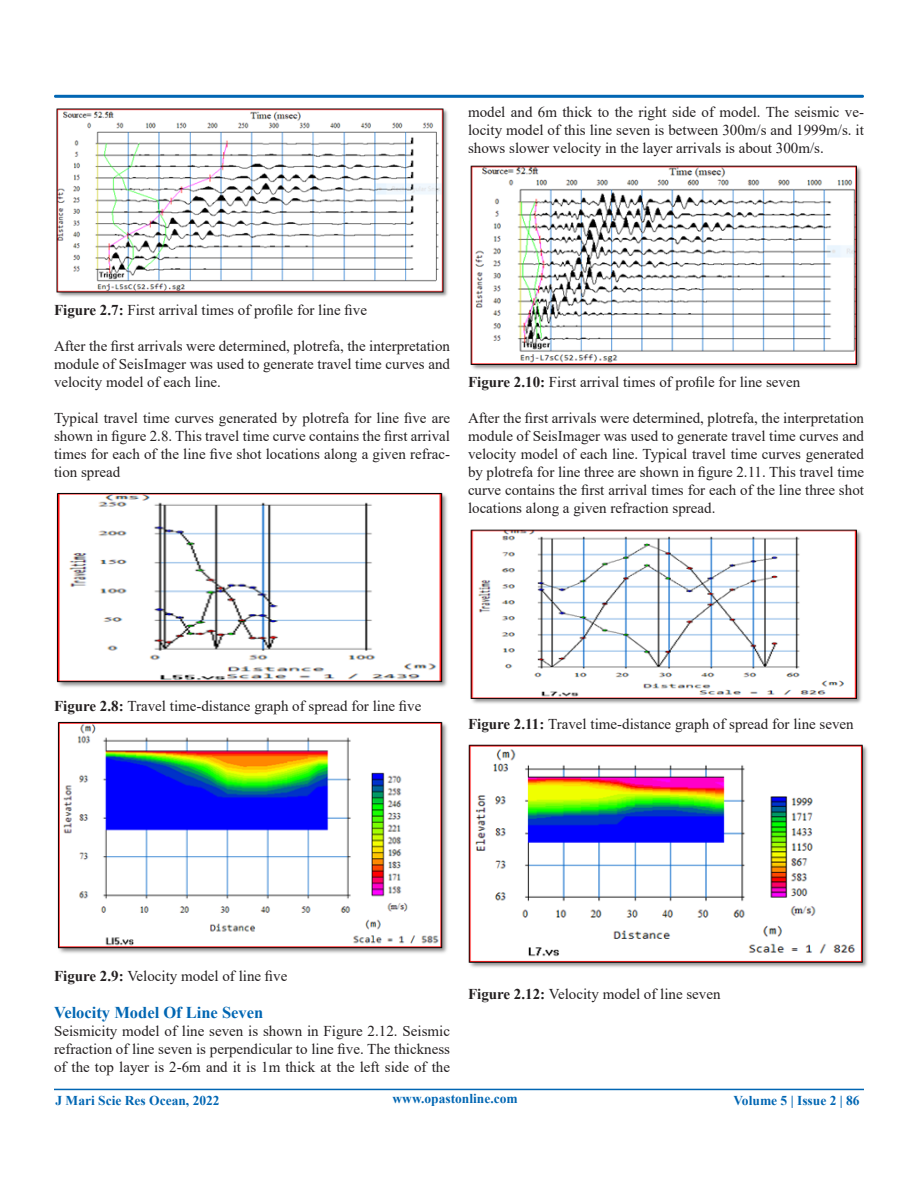
<style>
.page{position:relative;width:918px;height:1188px;background:#fff}
.page>*{position:absolute;margin:0;border:0;box-sizing:border-box;transform-origin:0 0}
.t1{font:700 16.5px "Times New Roman";color:#0166b3}
.t2{font:15px/18px "Times New Roman";color:#231f20;text-align:justify}
.t3{font:700 13.5px "Times New Roman";color:#0166b3}
.s1{font-weight:700}
</style>
<div class="page">
<hr style="left:54px;top:1089px;width:810px;height:1px;background:#0166b3">
<div style="left:54px;top:95px;width:810px;height:3px;border:2px solid #0166b3"></div>
<img style="left:56px;top:108px;width:392px;height:189px">
<img style="left:56px;top:492px;width:391px;height:195px">
<img style="left:57px;top:721px;width:390px;height:232px">
<img style="left:470px;top:165px;width:392px;height:205px">
<img style="left:470px;top:529px;width:392px;height:175px">
<img style="left:468px;top:744px;width:400px;height:224px">
<p class="t2" style="left:468px;top:102px;width:398px">model and 6m thick to the right side of model. The seismic ve&shy;locity model of this line seven is between 300m/s and 1999m/s. it shows slower velocity in the layer arrivals is about 300m/s.</p>
<p class="t2" style="left:54px;top:300px;width:315px"><span class="s1">Figure 2.7:</span> First arrival times of profile for line five</p>
<p class="t2" style="left:54px;top:336px;width:398px">After the first arrivals were determined, plotrefa, the interpretation module of SeisImager was used to generate travel time curves and velocity model of each line.</p>
<p class="t2" style="left:54px;top:408px;width:398px">Typical travel time curves generated by plotrefa for line five are shown in figure 2.8. This travel time curve contains the first arrival times for each of the line five shot locations along a given refrac&shy;tion spread</p>
<p class="t2" style="left:468px;top:372px;width:334px"><span class="s1">Figure 2.10:</span> First arrival times of profile for line seven</p>
<p class="t2" style="left:468px;top:408px;width:398px">After the first arrivals were determined, plotrefa, the interpretation module of SeisImager was used to generate travel time curves and velocity model of each line. Typical travel time curves generated by plotrefa for line three are shown in figure 2.11. This travel time curve contains the first arrival times for each of the line three shot locations along a given refraction spread.</p>
<p class="t2" style="left:54px;top:696px;width:369px"><span class="s1">Figure 2.8:</span> Travel time-distance graph of spread for line five</p>
<p class="t2" style="left:468px;top:714px;width:387px"><span class="s1">Figure 2.11:</span> Travel time-distance graph of spread for line seven</p>
<p class="t2" style="left:54px;top:966px;width:235px"><span class="s1">Figure 2.9:</span> Velocity model of line five</p>
<p class="t1" style="left:54px;top:1001px;width:211px">Velocity Model Of Line Seven</p>
<p class="t2" style="left:54px;top:1022px;width:398px">Seismicity model of line seven is shown in Figure 2.12. Seismic refraction of line seven is perpendicular to line five. The thickness of the top layer is 2-6m and it is 1m thick at the left side of the</p>
<p class="t2" style="left:468px;top:984px;width:254px"><span class="s1">Figure 2.12:</span> Velocity model of line seven</p>
<p class="t3" style="left:56px;top:1090px;width:166px">J Mari Scie Res Ocean, 2022</p>
<p class="t3" style="left:393px;top:1089px;width:127px">www.opastonline.com</p>
<p class="t3" style="left:733px;top:1090px;width:128px">Volume 5 | Issue 2 | 86</p>
</div>
